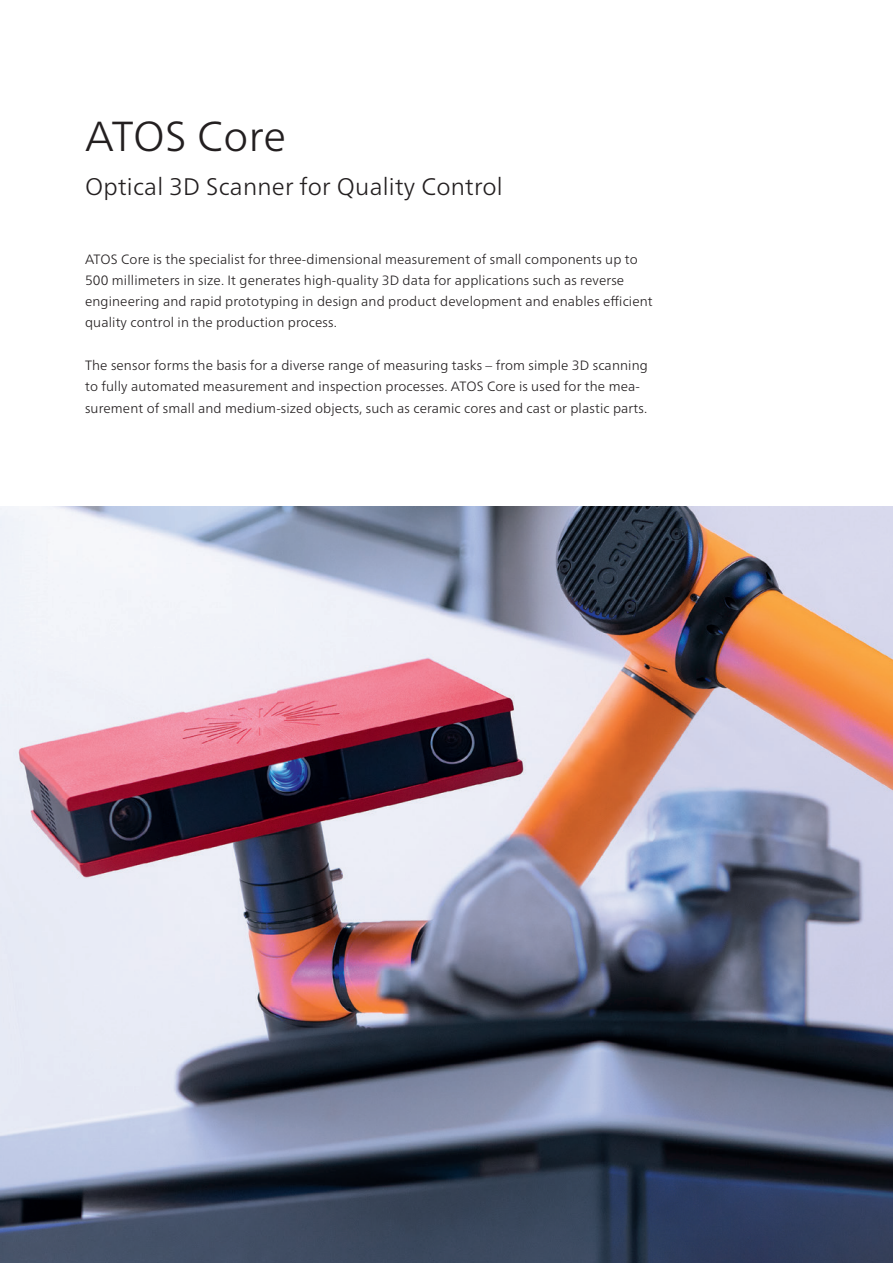
<style>
.page{position:relative;width:893px;height:1263px;background:#fff}
.page>*{position:absolute;margin:0;border:0;box-sizing:border-box;transform-origin:0 0}
.t1{font:300 42px "Frutiger Neue LTW1 G";letter-spacing:.005em;color:#231f20}
.t2{font:300 24px "Frutiger Neue LTW1 G";letter-spacing:.01em;color:#231f20}
.t3{font:300 13.5px/21.3px "Frutiger Neue LTW1 G";letter-spacing:.01em;color:#231f20}
</style>
<div class="page">
<img style="left:0;top:506px;width:893px;height:757px">
<h1 class="t1" style="left:85px;top:106px;width:203px">ATOS Core</h1>
<h2 class="t2" style="left:85px;top:169px;width:419px">Optical 3D Scanner for Quality Control</h2>
<p class="t3" style="left:85px;top:247px;width:569px">ATOS Core is the specialist for three-dimensional measurement of small components up to 500 millimeters in size. It generates high-quality 3D data for applications such as reverse engineering and rapid prototyping in design and product development and enables efficient quality control in the production process.</p>
<p class="t3" style="left:85px;top:354px;width:564px">The sensor forms the basis for a diverse range of measuring tasks – from simple 3D scanning to fully automated measurement and inspection processes. ATOS Core is used for the mea&shy;surement of small and medium-sized objects, such as ceramic cores and cast or plastic parts.</p>
</div>
